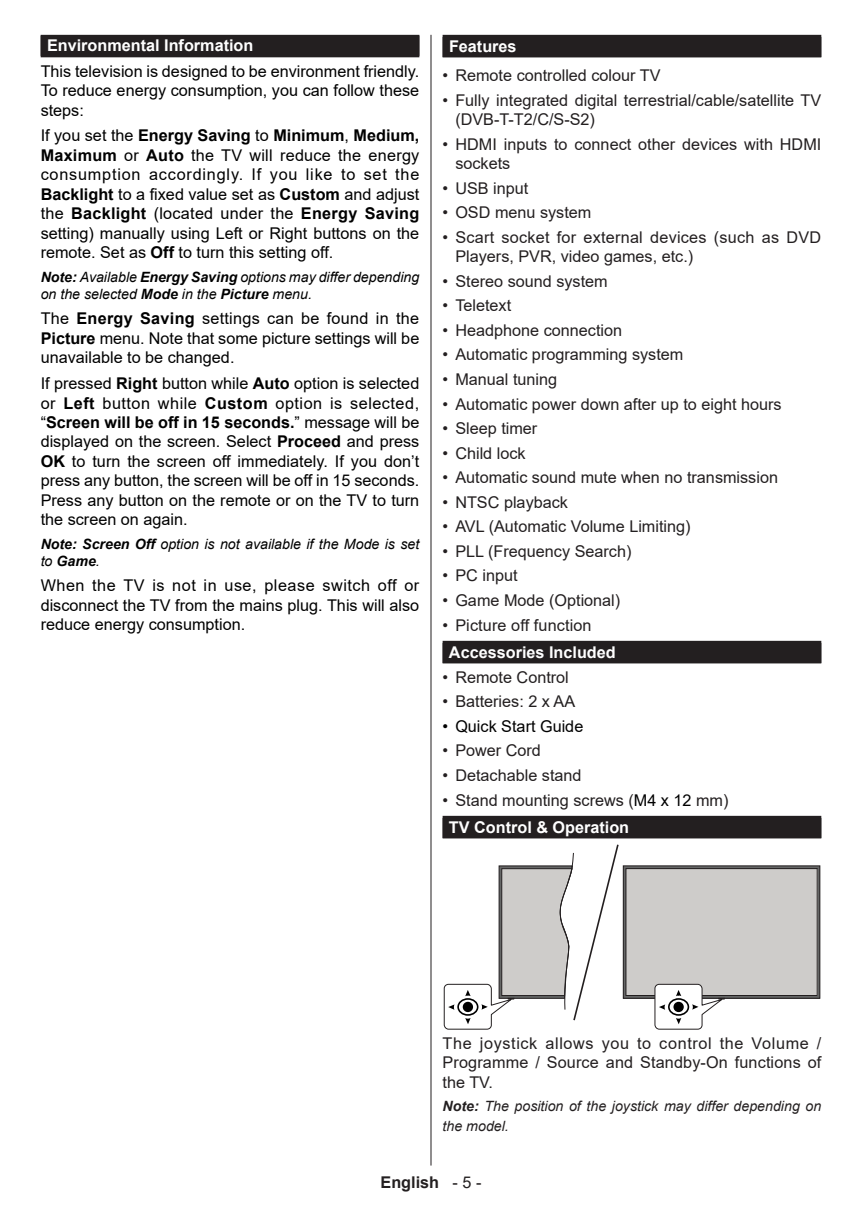
<style>
.page{position:relative;width:862px;height:1212px;background:#fff}
.page>*{position:absolute;margin:0;border:0;box-sizing:border-box;transform-origin:0 0}
.t1{font:16.2px/19.3px "Arial";color:#000;text-align:justify}
.t2{font:16.2px/19.3px "Arial";color:#231f20}
.t3{font:700 16.2px "Arial";color:#fff}
.t4{font:700 16.2px "Arial";color:#231f20}
.t5{font:italic 14.17px/17.1px "Arial";color:#000}
.t6{font:italic 14.17px/19.3px "Arial";color:#231f20}
.s1{font-weight:700}
.s2{color:#000}
.s3{font-weight:700;color:#fff}
.s4{font-weight:400}
</style>
<div class="page">
<hr style="left:430px;top:35px;width:1px;height:1130px;background:#231f20">
<div style="left:41px;top:35px;width:378px;height:22px;background:#231f20"></div>
<div style="left:442px;top:35px;width:378px;height:22px;background:#231f20"></div>
<div style="left:442px;top:641px;width:378px;height:22px;background:#231f20"></div>
<div style="left:442px;top:816px;width:378px;height:22px;background:#231f20"></div>
<div style="left:622px;top:865px;width:197px;height:133px;border:1px solid #231f20"></div>
<div style="left:625px;top:868px;width:191px;height:127px;background:#ceccca"></div>
<div style="left:625px;top:868px;width:192px;height:128px;border:1px solid #231f20"></div>
<svg style="left:653px;top:983px;width:73px;height:47px"></svg>
<svg style="left:443px;top:844px;width:176px;height:186px"></svg>
<p class="t3" style="left:47px;top:34px;width:208px">Environmental Information</p>
<p class="t1" style="left:41px;top:61px;width:380px">This television is designed to be environment friendly.<br>To reduce energy consumption, you can follow these steps:</p>
<p class="t1" style="left:41px;top:126px;width:380px">If you set the <span class="s1">Energy Saving</span> to <span class="s1">Minimum</span>, <span class="s1">Medium, Maximum</span> or <span class="s1">Auto</span> the TV will reduce the energy consumption accordingly. If you like to set the <span class="s1">Backlight</span> to a fixed value set as <span class="s1">Custom</span> and adjust the <span class="s1">Backlight</span> (located under the <span class="s1">Energy Saving </span>setting) manually using Left or Right buttons on the remote. Set as <span class="s1">Off</span> to turn this setting off.</p>
<p class="t5" style="left:41px;top:268px;width:380px"><span class="s1">Note:</span> Available <span class="s1">Energy Saving</span> options may differ depending on the selected <span class="s1">Mode</span> in the <span class="s1">Picture</span> menu.</p>
<p class="t1" style="left:41px;top:309px;width:380px">The <span class="s1">Energy Saving</span> settings can be found in the <span class="s1">Picture</span> menu. Note that some picture settings will be unavailable to be changed.</p>
<p class="t1" style="left:41px;top:374px;width:380px">If pressed <span class="s1">Right</span> button while <span class="s1">Auto</span> option is selected or <span class="s1">Left</span> button while <span class="s1">Custom</span> option is selected, “<span class="s1">Screen will be off in 15 seconds.</span>” message will be displayed on the screen. Select <span class="s1">Proceed</span> and press <span class="s1">OK</span> to turn the screen off immediately. If you don’t press any button, the screen will be off in 15 seconds.<br>Press any button on the remote or on the TV to turn the screen on again.</p>
<p class="t5" style="left:41px;top:535px;width:380px"><span class="s1">Note: Screen Off</span> option is not available if the Mode is set to <span class="s1">Game</span>.</p>
<p class="t1" style="left:41px;top:576px;width:380px">When the TV is not in use, please switch off or disconnect the TV from the mains plug. This will also reduce energy consumption.</p>
<p class="t3" style="left:448px;top:35px;width:69px">Features</p>
<p class="t2" style="left:442px;top:66px;width:219px">• Remote controlled colour TV</p>
<p class="t2" style="left:455px;top:90px;width:367px;text-indent:-13px">• Fully integrated digital terrestrial/cable/satellite TV (DVB-T-T2/C/S-S2)</p>
<p class="t2" style="left:455px;top:134px;width:367px;text-indent:-13px">• HDMI inputs to connect other devices with HDMI sockets</p>
<p class="t2" style="left:442px;top:178px;width:87px">• USB input</p>
<p class="t2" style="left:442px;top:203px;width:150px">• OSD menu system</p>
<p class="t2" style="left:455px;top:227px;width:367px;text-indent:-13px">• Scart socket for external devices (such as DVD<br>Players, PVR, video games, etc.)</p>
<p class="t2" style="left:442px;top:271px;width:166px">• Stereo sound system</p>
<p class="t2" style="left:442px;top:296px;width:70px">• Teletext</p>
<p class="t2" style="left:442px;top:320px;width:181px">• Headphone connection</p>
<p class="t2" style="left:442px;top:345px;width:242px">• Automatic programming system</p>
<p class="t2" style="left:442px;top:370px;width:116px">• Manual tuning</p>
<p class="t2" style="left:442px;top:394px;width:340px">• Automatic power down after up to eight hours</p>
<p class="t2" style="left:442px;top:419px;width:96px">• Sleep timer</p>
<p class="t2" style="left:442px;top:443px;width:84px">• Child lock</p>
<p class="t2" style="left:442px;top:468px;width:337px">• Automatic sound mute when no transmission</p>
<p class="t2" style="left:442px;top:492px;width:127px">• NTSC playback</p>
<p class="t2" style="left:442px;top:517px;width:249px">• AVL (Automatic Volume Limiting)</p>
<p class="t2" style="left:442px;top:541px;width:190px">• PLL (Frequency Search)</p>
<p class="t2" style="left:442px;top:566px;width:76px">• PC input</p>
<p class="t2" style="left:442px;top:590px;width:179px">• Game Mode (Optional)</p>
<p class="t2" style="left:442px;top:615px;width:150px">• Picture off function</p>
<p class="t3" style="left:448px;top:641px;width:168px">Accessories Included</p>
<p class="t2" style="left:442px;top:667px;width:128px">• Remote Control</p>
<p class="t2" style="left:442px;top:692px;width:134px">• Batteries: 2 x AA</p>
<p class="t1" style="left:442px;top:716px;width:142px">• Quick Start Guide</p>
<p class="t2" style="left:442px;top:741px;width:100px">• Power Cord</p>
<p class="t2" style="left:442px;top:765px;width:140px">• Detachable stand</p>
<p class="t2" style="left:448px;top:786px;width:281px;line-height:27.7px;text-indent:-6px">• Stand mounting screws (<span class="s2">M4 x 12</span> mm)<br><span class="s3">TV Control &amp; Operation</span></p>
<p class="t2" style="left:442px;top:1033px;width:380px;text-align:justify">The joystick allows you to control the Volume / Programme / Source and Standby-On functions of the TV.</p>
<p class="t6" style="left:442px;top:1096px;width:380px"><span class="s1">Note:</span> The position of the joystick may differ depending on the model.</p>
<p class="t4" style="left:380px;top:1171px;width:102px">English <span class="s4">- 5 -</span></p>
</div>
